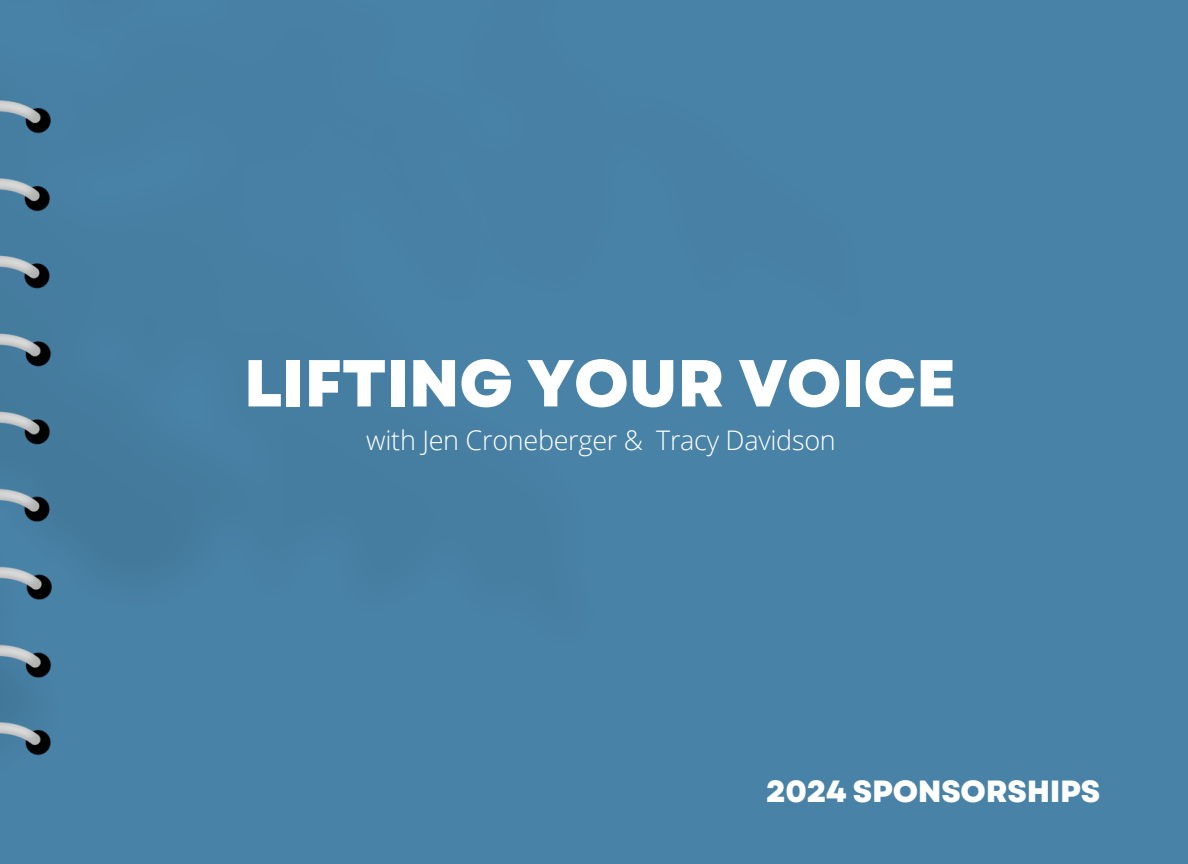
<style>
.page{position:relative;width:1188px;height:864px;background:#4882a6}
.page>*{position:absolute;margin:0;border:0;box-sizing:border-box;transform-origin:0 0}
.t1{font:800 66.15px "Garet";letter-spacing:-.01em;color:#fff}
.t2{font:800 30.6px "Garet";letter-spacing:-.01em;color:#fff}
.t3{font:300 27px "Open Sans";letter-spacing:-.01em;color:#fff}
</style>
<div class="page">
<img style="left:0;top:100px;width:159px;height:459px">
<img style="left:0;top:101px;width:52px;height:655px">
<h1 class="t1" style="left:244px;top:336px;width:714px">LIFTING YOUR VOICE</h1>
<p class="t3" style="left:366px;top:421px;width:471px">with Jen Croneberger &amp; Tracy Davidson</p>
<p class="t2" style="left:766px;top:769px;width:336px">2024 SPONSORSHIPS</p>
</div>
